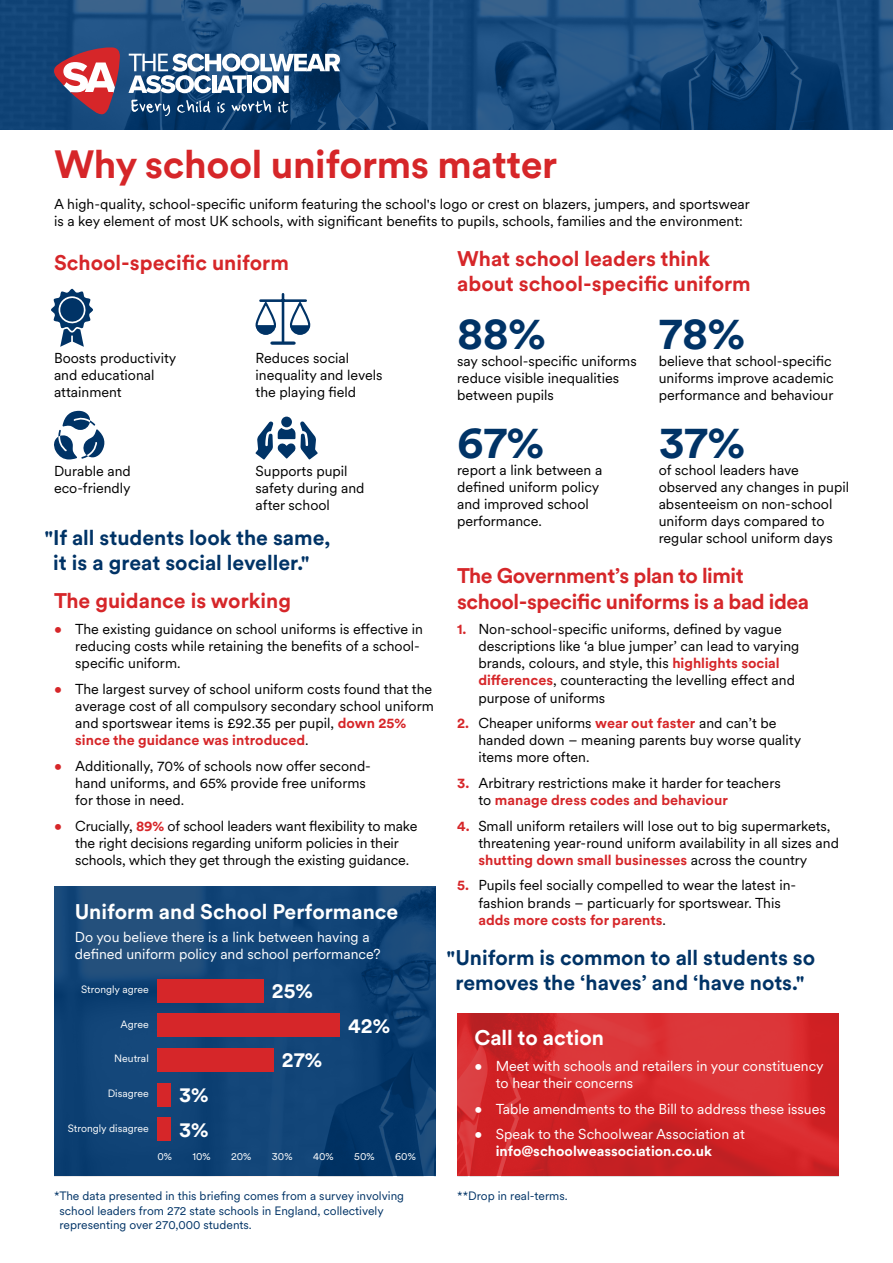
<style>
.page{position:relative;width:893px;height:1263px;background:#fff}
.page>*{position:absolute;margin:0;border:0;box-sizing:border-box;transform-origin:0 0}
.t1{font:700 45px "Stagecoach Circular";letter-spacing:-.01em;color:#036}
.t2{font:700 39px "Stagecoach Circular";letter-spacing:-.01em;color:#d62629}
.t3{font:700 21px/25.2px "Stagecoach Circular";color:#036;text-align:center}
.t4{font:700 21px/25.2px "Stagecoach Circular";color:#d62629}
.t5{font:700 21px/25.2px "Stagecoach Circular";letter-spacing:-.02em;color:#d62629}
.t6{font:700 21px/34.7px "Stagecoach Circular";color:#fff}
.t7{font:14.25px/17.1px "Stagecoach Circular";color:#000}
.t8{font:14.25px/17.1px "Stagecoach Circular";color:#fff}
.t9{font:700 14.25px "Stagecoach Circular";color:#fff}
.t10{font:12px/14.4px "Stagecoach Circular";color:#036}
.t11{font:10.5px "Stagecoach Circular";color:#fff}
.s1{color:#d62629}
.s2{font-weight:700;color:#d62629}
</style>
<div class="page">
<img style="left:0;top:0;width:893px;height:130px">
<svg style="left:128px;top:54px;width:212px;height:39px"></svg>
<svg style="left:131px;top:100px;width:39px;height:16px"></svg>
<svg style="left:177px;top:100px;width:33px;height:13px"></svg>
<svg style="left:217px;top:102px;width:8px;height:11px"></svg>
<svg style="left:232px;top:100px;width:39px;height:13px"></svg>
<svg style="left:278px;top:101px;width:10px;height:12px"></svg>
<svg style="left:54px;top:47px;width:66px;height:68px"></svg>
<img style="left:54px;top:887px;width:382px;height:289px">
<div style="left:157px;top:979px;width:106px;height:23px;background:#d62629"></div>
<div style="left:157px;top:1014px;width:183px;height:23px;background:#d62629"></div>
<div style="left:157px;top:1048px;width:116px;height:23px;background:#d62629"></div>
<div style="left:157px;top:1083px;width:14px;height:23px;background:#d62629"></div>
<div style="left:157px;top:1118px;width:14px;height:23px;background:#d62629"></div>
<img style="left:457px;top:1014px;width:382px;height:162px">
<svg style="left:54px;top:411px;width:51px;height:48px"></svg>
<svg style="left:51px;top:288px;width:42px;height:59px"></svg>
<hr style="left:260px;top:299px;width:46px;height:3px;background:#036">
<hr style="left:282px;top:294px;width:2px;height:49px;background:#036">
<svg style="left:272px;top:341px;width:22px;height:4px"></svg>
<svg style="left:289px;top:324px;width:22px;height:8px"></svg>
<div style="left:290px;top:302px;width:20px;height:33px;border:2px solid #036;border-radius:9px"></div>
<svg style="left:255px;top:324px;width:18px;height:8px"></svg>
<div style="left:256px;top:302px;width:20px;height:33px;border:2px solid #036;border-radius:9px"></div>
<div style="left:281px;top:417px;width:11px;height:10px;background:#036;border-radius:50%"></div>
<svg style="left:255px;top:421px;width:63px;height:39px"></svg>
<h2 class="t2" style="left:54px;top:138px;width:505px">Why school uniforms matter</h2>
<p class="t7" style="left:54px;top:195px;width:697px">A high-quality, school-specific uniform featuring the school's logo or crest on blazers, jumpers, and sportswear is a key element of most UK schools, with significant benefits to pupils, schools, families and the environment:</p>
<h3 class="t4" style="left:54px;top:249px;width:236px">School-specific uniform</h3>
<h3 class="t4" style="left:457px;top:245px;width:295px">What school leaders think about school-specific uniform</h3>
<p class="t7" style="left:54px;top:349px;width:124px">Boosts productivity and educational attainment</p>
<p class="t7" style="left:256px;top:349px;width:129px">Reduces social inequality and levels the playing field</p>
<p class="t7" style="left:54px;top:462px;width:78px">Durable and eco-friendly</p>
<p class="t7" style="left:256px;top:462px;width:111px">Supports pupil safety during and after school</p>
<h3 class="t3" style="left:44px;top:524px;width:288px">"If all students look the same, it is a great social leveller."</h3>
<h3 class="t4" style="left:54px;top:588px;width:239px">The guidance is working</h3>
<p class="t7" style="left:75px;top:620px;width:349px;text-indent:-21px"><span class="s1">•</span> The existing guidance on school uniforms is effective in reducing costs while retaining the benefits of a school&shy;specific uniform.</p>
<p class="t7" style="left:75px;top:680px;width:360px;text-indent:-21px"><span class="s1">•</span> The largest survey of school uniform costs found that the average cost of all compulsory secondary school uniform and sportswear items is £92.35 per pupil, <span class="s2">down 25% since the guidance was introduced</span>.</p>
<p class="t7" style="left:75px;top:757px;width:297px;text-indent:-21px"><span class="s1">•</span> Additionally, 70% of schools now offer second&shy;hand uniforms, and 65% provide free uniforms for those in need.</p>
<p class="t7" style="left:75px;top:816px;width:344px;text-indent:-21px"><span class="s1">•</span> Crucially, <span class="s2">89%</span> of school leaders want flexibility to make the right decisions regarding uniform policies in their schools, which they get through the existing guidance.</p>
<h3 class="t6" style="left:75px;top:893px;width:325px">Uniform and School Performance</h3>
<p class="t8" style="left:75px;top:928px;width:307px">Do you believe there is a link between having a defined uniform policy and school performance?</p>
<p class="t11" style="left:81px;top:982px;width:69px">Strongly agree</p>
<h3 class="t6" style="left:272px;top:972px;width:43px">25%</h3>
<p class="t11" style="left:121px;top:1017px;width:30px">Agree</p>
<p class="t11" style="left:114px;top:1052px;width:36px">Neutral</p>
<p class="t11" style="left:108px;top:1086px;width:43px">Disagree</p>
<p class="t11" style="left:68px;top:1121px;width:82px">Strongly disagree</p>
<h3 class="t6" style="left:179px;top:1076px;width:31px">3%<br>3%</h3>
<h3 class="t6" style="left:282px;top:1041px;width:42px">27%</h3>
<h3 class="t6" style="left:348px;top:1007px;width:44px">42%</h3>
<p class="t11" style="left:157px;top:1149px;width:16px">0%</p>
<p class="t11" style="left:192px;top:1149px;width:20px">10%</p>
<p class="t11" style="left:231px;top:1149px;width:22px">20%</p>
<p class="t11" style="left:272px;top:1149px;width:22px">30%</p>
<p class="t11" style="left:313px;top:1149px;width:22px">40%</p>
<p class="t11" style="left:354px;top:1149px;width:22px">50%</p>
<p class="t11" style="left:395px;top:1149px;width:22px">60%</p>
<h1 class="t1" style="left:457px;top:302px;width:90px">88%</h1>
<p class="t7" style="left:457px;top:352px;width:181px">say school-specific uniforms reduce visible inequalities between pupils</p>
<h1 class="t1" style="left:457px;top:411px;width:88px">67%</h1>
<p class="t7" style="left:457px;top:461px;width:147px">report a link between a defined uniform policy and improved school performance.</p>
<h1 class="t1" style="left:659px;top:302px;width:88px">78%</h1>
<p class="t7" style="left:659px;top:352px;width:177px">believe that school-specific uniforms improve academic performance and behaviour</p>
<h1 class="t1" style="left:659px;top:411px;width:88px">37%</h1>
<p class="t7" style="left:659px;top:461px;width:192px">of school leaders have observed any changes in pupil absenteeism on non-school uniform days compared to regular school uniform days</p>
<h3 class="t5" style="left:457px;top:562px;width:354px">The Government’s plan to limit school-specific uniforms is a bad idea</h3>
<p class="t7" style="left:478px;top:620px;width:322px;text-indent:-21px"><span class="s2">1.</span> Non-school-specific uniforms, defined by vague descriptions like ‘a blue jumper’ can lead to varying brands, colours, and style, this <span class="s2">highlights social differences</span>, counteracting the levelling effect and purpose of uniforms</p>
<p class="t7" style="left:478px;top:714px;width:324px;text-indent:-21px"><span class="s2">2.</span> Cheaper uniforms <span class="s2">wear out faster</span> and can’t be handed down – meaning parents buy worse quality items more often.</p>
<p class="t7" style="left:478px;top:774px;width:304px;text-indent:-21px"><span class="s2">3.</span> Arbitrary restrictions make it harder for teachers to <span class="s2">manage dress codes and behaviour</span></p>
<p class="t7" style="left:478px;top:816px;width:362px;text-indent:-21px"><span class="s2">4.</span> Small uniform retailers will lose out to big supermarkets, threatening year-round uniform availability in all sizes and <span class="s2">shutting down small businesses</span> across the country</p>
<p class="t7" style="left:478px;top:876px;width:319px;text-indent:-21px"><span class="s2">5.</span> Pupils feel socially compelled to wear the latest in&shy;fashion brands – particuarly for sportswear. This <span class="s2">adds more costs for parents</span>.</p>
<h3 class="t3" style="left:446px;top:944px;width:370px">"Uniform is common to all students so removes the ‘haves’ and ‘have nots."</h3>
<h3 class="t6" style="left:474px;top:1020px;width:131px">Call to action</h3>
<p class="t8" style="left:496px;top:1057px;width:329px;text-indent:-21px">• Meet with schools and retailers in your constituency to hear their concerns</p>
<p class="t8" style="left:474px;top:1099px;width:353px">• Table amendments to the Bill to address these issues</p>
<p class="t8" style="left:474px;top:1125px;width:272px">• Speak to the Schoolwear Association at</p>
<p class="t9" style="left:496px;top:1141px;width:218px">info@schoolweassociation.co.uk</p>
<p class="t10" style="left:60px;top:1188px;width:346px;text-indent:-6px">*The data presented in this briefing comes from a survey involving school leaders from 272 state schools in England, collectively representing over 270,000 students.</p>
<p class="t10" style="left:457px;top:1188px;width:112px">**Drop in real-terms.</p>
</div>
